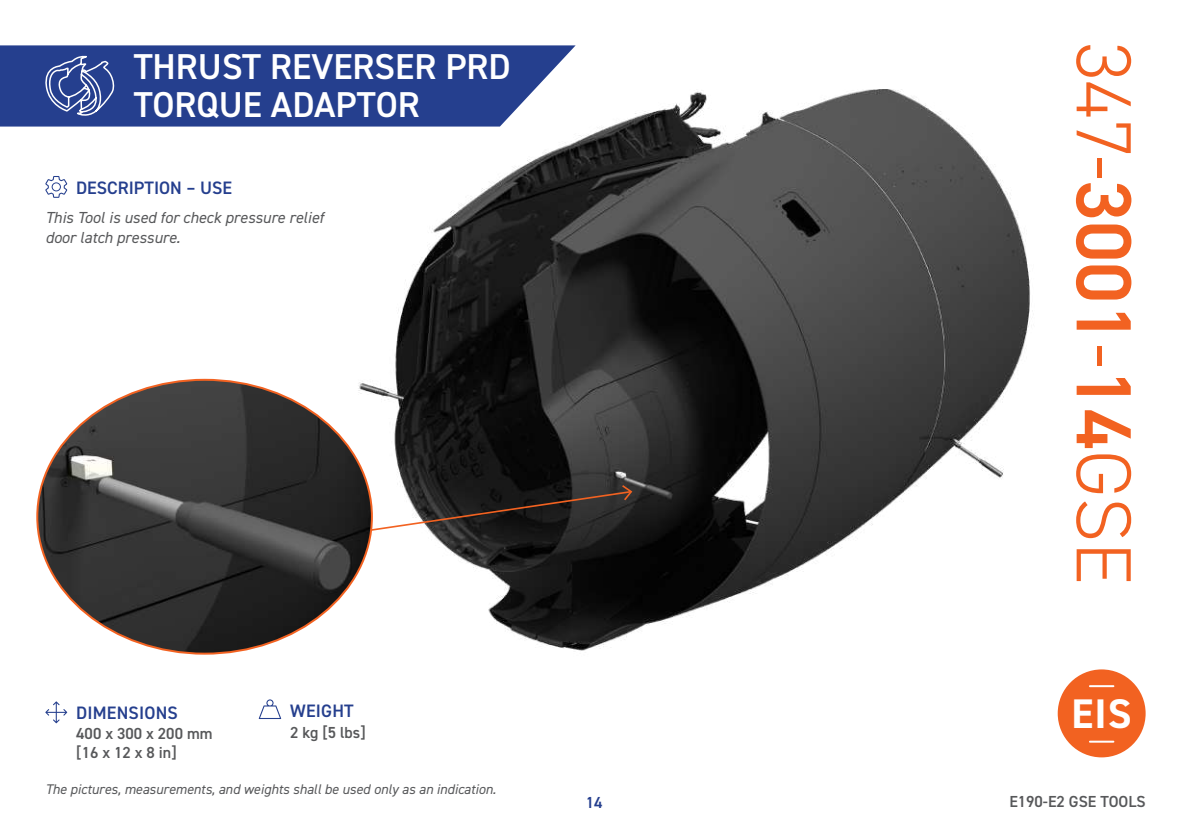
<style>
.page{position:relative;width:1191px;height:840px;background:#fff}
.page>*{position:absolute;margin:0;border:0;box-sizing:border-box;transform-origin:0 0}
.t1{font:300 78.4px "DIN2014";color:#f26221}
.t2{font:700 41.4px "DIN2014";color:#fff}
.t3{font:600 36px/38px "DIN2014";color:#fff}
.t4{font:600 18px "DIN2014";letter-spacing:.01em;color:#253f8e}
.t5{font:italic 16px/19.2px "DIN2014";color:#57585a}
.t6{font:600 16px/19.2px "DIN2014";color:#57585a}
.t7{font:600 16px "DIN2014";color:#253f8e}
.t8{font:italic 14px "DIN2014";color:#57585a}
.s1{font-weight:600}
</style>
<div class="page">
<img style="left:227px;top:89px;width:806px;height:565px">
<img style="left:37px;top:379px;width:335px;height:274px">
<svg style="left:369px;top:483px;width:264px;height:48px;background:#4d4644"></svg>
<svg style="left:0;top:45px;width:575px;height:81px;background:#354d96"></svg>
<svg style="left:42px;top:54px;width:74px;height:65px;background:#4b60a1"></svg>
<svg style="left:45px;top:176px;width:22px;height:22px"></svg>
<svg style="left:45px;top:701px;width:22px;height:21px"></svg>
<svg style="left:259px;top:699px;width:22px;height:19px"></svg>
<div style="left:1057px;top:669px;width:88px;height:88px;background:#f26221;border-radius:50%"></div>
<hr style="left:1090px;top:684px;width:23px;height:2px;background:#fff">
<hr style="left:1090px;top:740px;width:23px;height:2px;background:#fff">
<h3 class="t3" style="left:134px;top:47px;width:379px">THRUST REVERSER PRD<br>TORQUE ADAPTOR</h3>
<p class="t4" style="left:76px;top:175px;width:157px">DESCRIPTION – USE</p>
<p class="t5" style="left:45px;top:208px;width:280px">This Tool is used for check pressure relief door latch pressure.</p>
<p class="t4" style="left:76px;top:700px;width:103px">DIMENSIONS</p>
<p class="t6" style="left:76px;top:722px;width:138px">400 x 300 x 200 mm [16 x 12 x 8 in]</p>
<p class="t4" style="left:290px;top:698px;width:65px">WEIGHT</p>
<p class="t6" style="left:290px;top:722px;width:77px">2 kg [5 lbs]</p>
<p class="t8" style="left:45px;top:779px;width:452px">The pictures, measurements, and weights shall be used only as an indication.</p>
<p class="t7" style="left:586px;top:791px;width:18px">14</p>
<h1 class="t1" style="left:1151px;top:42px;width:544px;rotate:90deg">347-<span class="s1">3001</span>-<span class="s1">14</span>GSE</h1>
<h2 class="t2" style="left:1071px;top:686px;width:62px">EIS</h2>
<p class="t6" style="left:1009px;top:791px;width:138px">E190-E2 GSE TOOLS</p>
</div>
